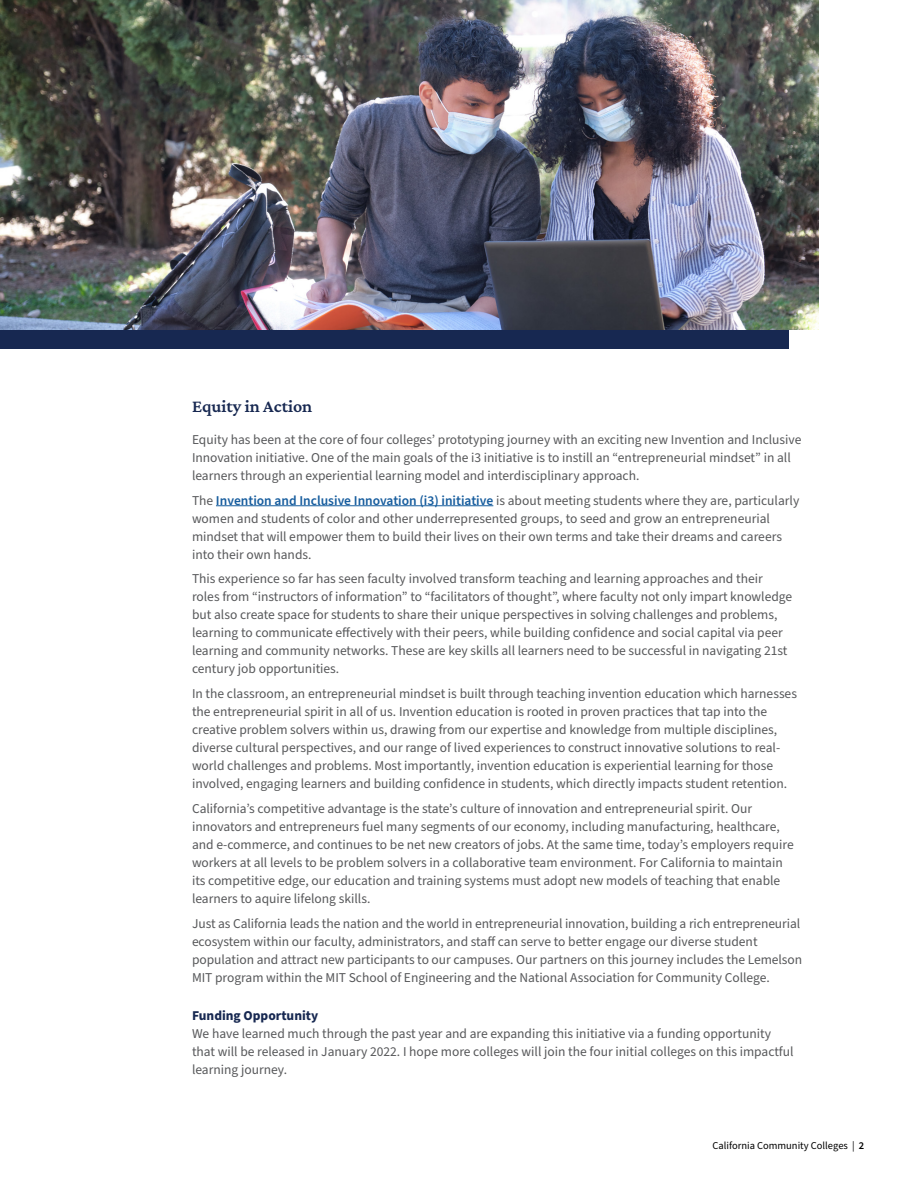
<style>
.page{position:relative;width:918px;height:1188px;background:#fff}
.page>*{position:absolute;margin:0;border:0;box-sizing:border-box;transform-origin:0 0}
.t1{font:600 18px "Crimson Pro";color:#172851}
.Body_Copy{font:13.5px/18px "Source Sans Pro";color:#57585a}
.t2{font:700 13.5px "Source Sans Pro";color:#172851}
.t3{font:10.5px "Source Sans Pro";color:#000}
.s1{font-weight:600;color:#175d9e}
.s2{font-weight:600}
</style>
<div class="page">
<hr style="left:216px;top:505px;width:277px;height:1px;background:#175d9e">
<div style="left:0;top:317px;width:789px;height:31px;background:#172851"></div>
<img style="left:0;top:0;width:819px;height:329px">
<h2 class="t1" style="left:192px;top:395px;width:122px">Equity in Action</h2>
<p class="Body_Copy" style="left:192px;top:431px;width:611px">Equity has been at the core of four colleges’ prototyping journey with an exciting new Invention and Inclusive<br>Innovation initiative. One of the main goals of the i3 initiative is to instill an “entrepreneurial mindset” in all learners through an experiential learning model and interdisciplinary approach.</p>
<p class="Body_Copy" style="left:192px;top:492px;width:609px">The <span class="s1">Invention and Inclusive Innovation (i3) initiative</span> is about meeting students where they are, particularly women and students of color and other underrepresented groups, to seed and grow an entrepreneurial mindset that will empower them to build their lives on their own terms and take their dreams and careers into their own hands.</p>
<p class="Body_Copy" style="left:192px;top:570px;width:602px">This experience so far has seen faculty involved transform teaching and learning approaches and their roles from “instructors of information” to “facilitators of thought”, where faculty not only impart knowledge but also create space for students to share their unique perspectives in solving challenges and problems, learning to communicate effectively with their peers, while building confidence and social capital via peer learning and community networks. These are key skills all learners need to be successful in navigating 21st century job opportunities.</p>
<p class="Body_Copy" style="left:192px;top:685px;width:607px">In the classroom, an entrepreneurial mindset is built through teaching invention education which harnesses the entrepreneurial spirit in all of us. Invention education is rooted in proven practices that tap into the creative problem solvers within us, drawing from our expertise and knowledge from multiple disciplines, diverse cultural perspectives, and our range of lived experiences to construct innovative solutions to real&shy;world challenges and problems. Most importantly, invention education is experiential learning for those involved, engaging learners and building confidence in students, which directly impacts student retention.</p>
<p class="Body_Copy" style="left:192px;top:800px;width:603px">California’s competitive advantage is the state’s culture of innovation and entrepreneurial spirit. Our innovators and entrepreneurs fuel many segments of our economy, including manufacturing, healthcare, and e-commerce, and continues to be net new creators of jobs. At the same time, today’s employers require workers at all levels to be problem solvers in a collaborative team environment. For California to maintain its competitive edge, our education and training systems must adopt new models of teaching that enable learners to aquire lifelong skills.</p>
<p class="Body_Copy" style="left:192px;top:915px;width:612px">Just as California leads the nation and the world in entrepreneurial innovation, building a rich entrepreneurial ecosystem within our faculty, administrators, and staff can serve to better engage our diverse student population and attract new participants to our campuses. Our partners on this journey includes the Lemelson MIT program within the MIT School of Engineering and the National Association for Community College.</p>
<h3 class="t2" style="left:192px;top:1006px;width:128px">Funding Opportunity</h3>
<p class="Body_Copy" style="left:192px;top:1025px;width:603px">We have learned much through the past year and are expanding this initiative via a funding opportunity that will be released in January 2022. I hope more colleges will join the four initial colleges on this impactful learning journey.</p>
<p class="t3" style="left:712px;top:1138px;width:153px">California Community Colleges | <span class="s2">2</span></p>
</div>
